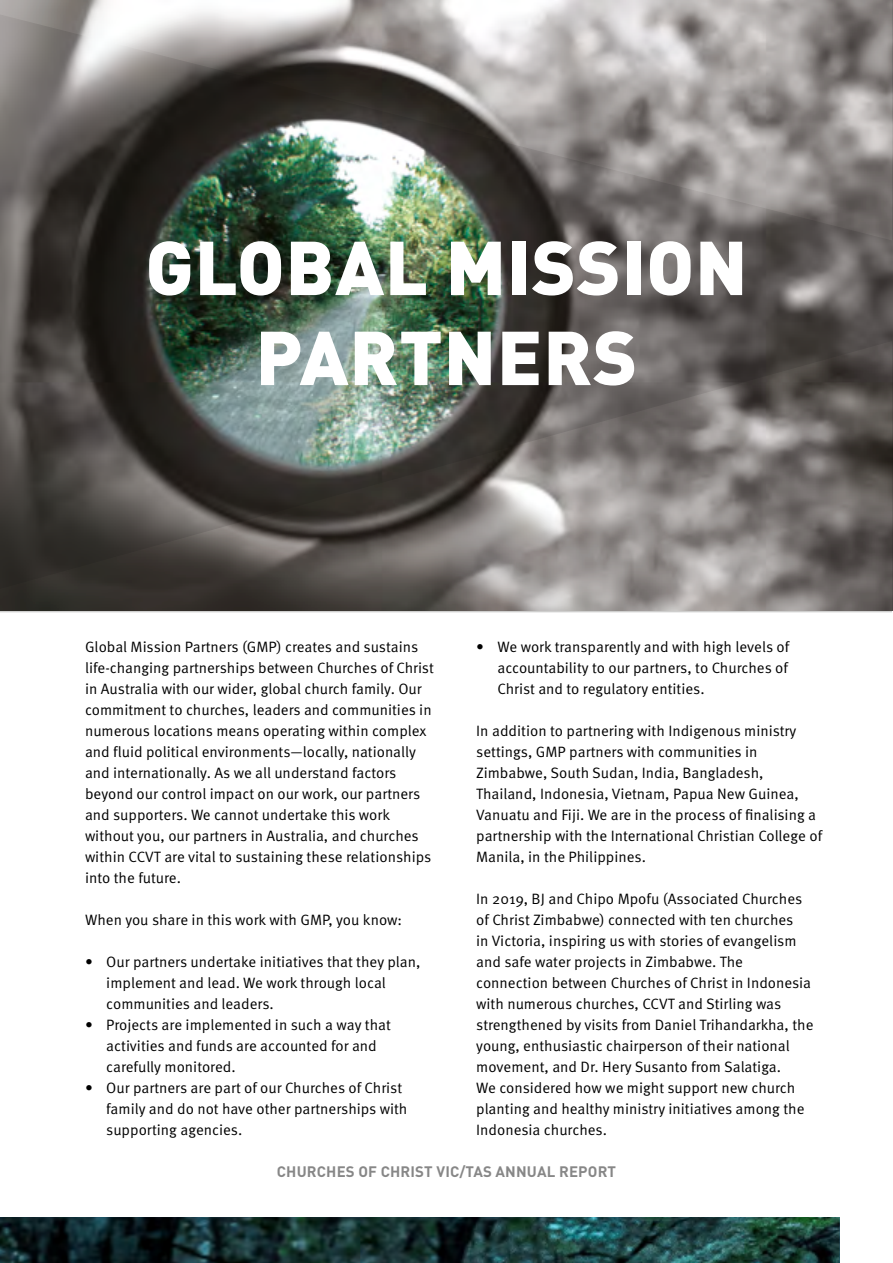
<style>
.page{position:relative;width:893px;height:1263px;background:#fff}
.page>*{position:absolute;margin:0;border:0;box-sizing:border-box;transform-origin:0 0}
.Heading_1{font:900 75px/90px "DIN Pro";letter-spacing:.01em;color:#fff;text-align:center}
.t1{font:15px/21px "Meta Pro Norm";color:#000}
.t2{font:700 15px "DIN Pro";letter-spacing:.01em;color:#878787}
</style>
<div class="page">
<img style="left:0;top:1217px;width:840px;height:46px">
<img style="left:0;top:0;width:892px;height:612px">
<p class="Heading_1" style="left:145px;top:220px;width:604px">GLOBAL MISSION<br>PARTNERS</p>
<p class="t1" style="left:85px;top:635px;width:350px">Global Mission Partners (GMP) creates and sustains life-changing partnerships between Churches of Christ in Australia with our wider, global church family. Our commitment to churches, leaders and communities in numerous locations means operating within complex and fluid political environments—locally, nationally and internationally. As we all understand factors beyond our control impact on our work, our partners and supporters. We cannot undertake this work without you, our partners in Australia, and churches within CCVT are vital to sustaining these relationships into the future.</p>
<p class="t1" style="left:85px;top:908px;width:319px">When you share in this work with GMP, you know:</p>
<p class="t1" style="left:106px;top:950px;width:316px;text-indent:-21px">• Our partners undertake initiatives that they plan, implement and lead. We work through local communities and leaders.</p>
<p class="t1" style="left:106px;top:1013px;width:286px;text-indent:-21px">• Projects are implemented in such a way that activities and funds are accounted for and carefully monitored.</p>
<p class="t1" style="left:106px;top:1076px;width:303px;text-indent:-21px">• Our partners are part of our Churches of Christ family and do not have other partnerships with supporting agencies.</p>
<p class="t1" style="left:497px;top:635px;width:293px;text-align:justify;text-indent:-21px">• We work transparently and with high levels of accountability to our partners, to Churches of Christ and to regulatory entities.</p>
<p class="t1" style="left:476px;top:719px;width:347px">In addition to partnering with Indigenous ministry settings, GMP partners with communities in Zimbabwe, South Sudan, India, Bangladesh, Thailand, Indonesia, Vietnam, Papua New Guinea, Vanuatu and Fiji. We are in the process of finalising a partnership with the International Christian College of Manila, in the Philippines.</p>
<p class="t1" style="left:476px;top:887px;width:339px">In 2019, BJ and Chipo Mpofu (Associated Churches of Christ Zimbabwe) connected with ten churches<br>in Victoria, inspiring us with stories of evangelism and safe water projects in Zimbabwe. The connection between Churches of Christ in Indonesia with numerous churches, CCVT and Stirling was strengthened by visits from Daniel Trihandarkha, the young, enthusiastic chairperson of their national movement, and Dr. Hery Susanto from Salatiga.<br>We considered how we might support new church planting and healthy ministry initiatives among the Indonesia churches.</p>
<p class="t2" style="left:277px;top:1161px;width:341px">CHURCHES OF CHRIST VIC/TAS ANNUAL REPORT</p>
</div>
